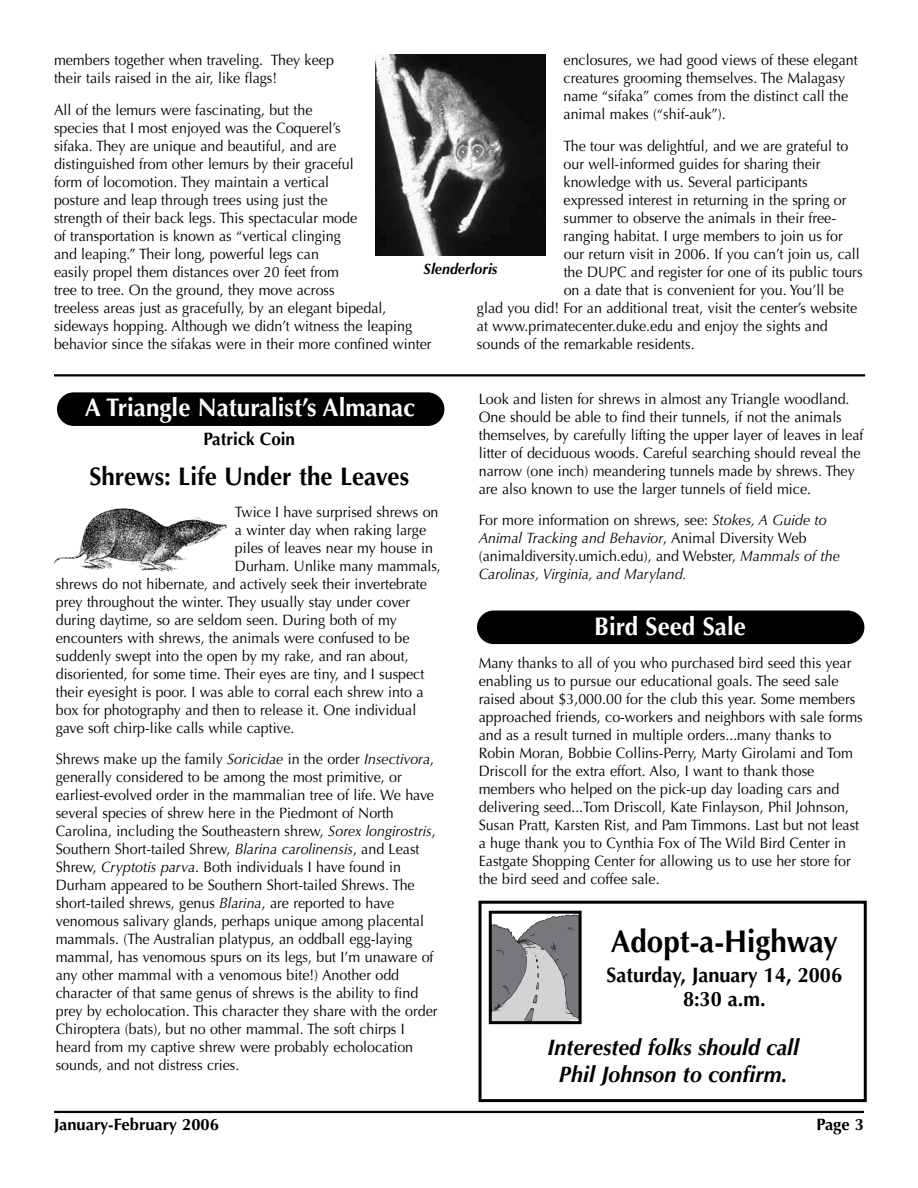
<style>
.page{position:relative;width:918px;height:1188px;background:#fff}
.page>*{position:absolute;margin:0;border:0;box-sizing:border-box;transform-origin:0 0}
.t1{font:700 31.5px "Optima";color:#000;scale:.94 1}
.t2{font:700 25.5px "Optima";color:#fff;scale:.95 1}
.t3{font:700 25.5px "Optima";color:#000;scale:.95 1}
.t4{font:italic 700 22.5px/27px "Optima";color:#000;text-align:center;scale:.95 1}
.t5{font:700 21px/24px "Optima";color:#000;text-align:center;scale:.95 1}
.t6{font:700 18px "Optima";color:#000;scale:.95 1}
.t7{font:700 16.5px "Optima";color:#000}
.t8{font:15px/18px "Optima";color:#000;scale:.95 1}
.t9{font:italic 700 15px "Optima";color:#000;scale:.95 1}
.s1{font-style:italic}
</style>
<div class="page">
<hr style="left:54px;top:1111px;width:810px;height:2px;background:#000">
<div style="left:57px;top:392px;width:387px;height:34px;background:#000;border-radius:17px"></div>
<hr style="left:54px;top:374px;width:811px;height:2px;background:#000">
<img style="left:54px;top:508px;width:173px;height:64px">
<img style="left:375px;top:54px;width:171px;height:202px">
<div style="left:477px;top:610px;width:387px;height:34px;background:#000;border-radius:17px"></div>
<div style="left:479px;top:901px;width:388px;height:201px;border:3px solid #000"></div>
<svg style="left:493px;top:915px;width:85px;height:105px"></svg>
<div style="left:489px;top:911px;width:93px;height:113px;border:3px solid #000"></div>
<p class="t8" style="left:564px;top:53px;width:311px">enclosures, we had good views of these elegant creatures grooming themselves. The Malagasy name “sifaka” comes from the distinct call the animal makes (“shif-auk”).</p>
<p class="t8" style="left:564px;top:138px;width:301px">The tour was delightful, and we are grateful to</p>
<p class="t8" style="left:564px;top:156px;width:272px">our well-informed guides for sharing their</p>
<p class="t8" style="left:564px;top:174px;width:259px">knowledge with us. Several participants</p>
<p class="t8" style="left:564px;top:192px;width:299px">expressed interest in returning in the spring or</p>
<p class="t8" style="left:564px;top:210px;width:288px">summer to observe the animals in their free-</p>
<p class="t8" style="left:564px;top:228px;width:296px">ranging habitat. I urge members to join us for</p>
<p class="t8" style="left:564px;top:246px;width:313px">our return visit in 2006. If you can’t join us, call</p>
<p class="t8" style="left:564px;top:264px;width:316px">the DUPC and register for one of its public tours</p>
<p class="t8" style="left:564px;top:282px;width:296px">on a date that is convenient for you. You’ll be</p>
<p class="t8" style="left:477px;top:300px;width:402px">glad you did! For an additional treat, visit the center’s website</p>
<p class="t8" style="left:477px;top:318px;width:371px">at www.primatecenter.duke.edu and enjoy the sights and</p>
<p class="t8" style="left:477px;top:336px;width:231px">sounds of the remarkable residents.</p>
<p class="t8" style="left:54px;top:53px;width:296px">members together when traveling. They keep their tails raised in the air, like flags!</p>
<p class="t8" style="left:54px;top:102px;width:399px">All of the lemurs were fascinating, but the<br>species that I most enjoyed was the Coquerel’s<br>sifaka. They are unique and beautiful, and are<br>distinguished from other lemurs by their graceful<br>form of locomotion. They maintain a vertical<br>posture and leap through trees using just the<br>strength of their back legs. This spectacular mode<br>of transportation is known as “vertical clinging<br>and leaping.” Their long, powerful legs can<br>easily propel them distances over 20 feet from<br>tree to tree. On the ground, they move across<br>treeless areas just as gracefully, by an elegant bipedal, sideways hopping. Although we didn’t witness the leaping behavior since the sifakas were in their more confined winter</p>
<p class="t9" style="left:424px;top:263px;width:79px">Slenderloris</p>
<h2 class="t2" style="left:85px;top:397px;width:350px">A Triangle Naturalist’s Almanac</h2>
<p class="t6" style="left:203px;top:431px;width:98px">Patrick Coin</p>
<h2 class="t3" style="left:89px;top:466px;width:338px">Shrews: Life Under the Leaves</h2>
<p class="t8" style="left:235px;top:504px;width:216px">Twice I have surprised shrews on</p>
<p class="t8" style="left:235px;top:522px;width:203px">a winter day when raking large</p>
<p class="t8" style="left:235px;top:540px;width:210px">piles of leaves near my house in</p>
<p class="t8" style="left:235px;top:558px;width:218px">Durham. Unlike many mammals,</p>
<p class="t8" style="left:56px;top:576px;width:392px">shrews do not hibernate, and actively seek their invertebrate</p>
<p class="t8" style="left:56px;top:594px;width:375px">prey throughout the winter. They usually stay under cover</p>
<p class="t8" style="left:56px;top:612px;width:361px">during daytime, so are seldom seen. During both of my</p>
<p class="t8" style="left:56px;top:630px;width:374px">encounters with shrews, the animals were confused to be</p>
<p class="t8" style="left:56px;top:648px;width:373px">suddenly swept into the open by my rake, and ran about,</p>
<p class="t8" style="left:56px;top:666px;width:390px">disoriented, for some time. Their eyes are tiny, and I suspect</p>
<p class="t8" style="left:56px;top:684px;width:389px">their eyesight is poor. I was able to corral each shrew into a</p>
<p class="t8" style="left:56px;top:702px;width:381px">box for photography and then to release it. One individual</p>
<p class="t8" style="left:56px;top:720px;width:253px">gave soft chirp-like calls while captive.</p>
<p class="t8" style="left:56px;top:752px;width:403px">Shrews make up the family <span class="s1">Soricidae</span> in the order <span class="s1">Insectivora</span>, generally considered to be among the most primitive, or earliest-evolved order in the mammalian tree of life. We have several species of shrew here in the Piedmont of North Carolina, including the Southeastern shrew, <span class="s1">Sorex longirostris</span>, Southern Short-tailed Shrew, <span class="s1">Blarina carolinensis</span>, and Least Shrew, <span class="s1">Cryptotis parva</span>. Both individuals I have found in Durham appeared to be Southern Short-tailed Shrews. The short-tailed shrews, genus <span class="s1">Blarina</span>, are reported to have venomous salivary glands, perhaps unique among placental mammals. (The Australian platypus, an oddball egg-laying mammal, has venomous spurs on its legs, but I’m unaware of any other mammal with a venomous bite!) Another odd character of that same genus of shrews is the ability to find prey by echolocation. This character they share with the order Chiroptera (bats), but no other mammal. The soft chirps I heard from my captive shrew were probably echolocation sounds, and not distress cries.</p>
<p class="t8" style="left:479px;top:391px;width:406px">Look and listen for shrews in almost any Triangle woodland.<br>One should be able to find their tunnels, if not the animals themselves, by carefully lifting the upper layer of leaves in leaf litter of deciduous woods. Careful searching should reveal the narrow (one inch) meandering tunnels made by shrews. They are also known to use the larger tunnels of field mice.</p>
<p class="t8" style="left:479px;top:513px;width:382px">For more information on shrews, see: <span class="s1">Stokes, A Guide to Animal Tracking and Behavior</span>, Animal Diversity Web (animaldiversity.umich.edu), and Webster, <span class="s1">Mammals of the Carolinas, Virginia, and Maryland.</span></p>
<h2 class="t2" style="left:594px;top:615px;width:161px">Bird Seed Sale</h2>
<p class="t8" style="left:479px;top:655px;width:406px">Many thanks to all of you who purchased bird seed this year enabling us to pursue our educational goals. The seed sale raised about $3,000.00 for the club this year. Some members approached friends, co-workers and neighbors with sale forms and as a result turned in multiple orders...many thanks to Robin Moran, Bobbie Collins-Perry, Marty Girolami and Tom Driscoll for the extra effort. Also, I want to thank those members who helped on the pick-up day loading cars and delivering seed...Tom Driscoll, Kate Finlayson, Phil Johnson, Susan Pratt, Karsten Rist, and Pam Timmons. Last but not least a huge thank you to Cynthia Fox of The Wild Bird Center in Eastgate Shopping Center for allowing us to use her store for the bird seed and coffee sale.</p>
<h1 class="t1" style="left:611px;top:929px;width:243px">Adopt-a-Highway</h1>
<h3 class="t5" style="left:606px;top:965px;width:250px">Saturday, January 14, 2006<br>8:30 a.m.</h3>
<h3 class="t4" style="left:547px;top:1036px;width:266px">Interested folks should call<br>Phil Johnson to confirm.</h3>
<p class="t7" style="left:54px;top:1117px;width:166px">January-February 2006</p>
<p class="t7" style="left:817px;top:1117px;width:49px">Page 3</p>
</div>
